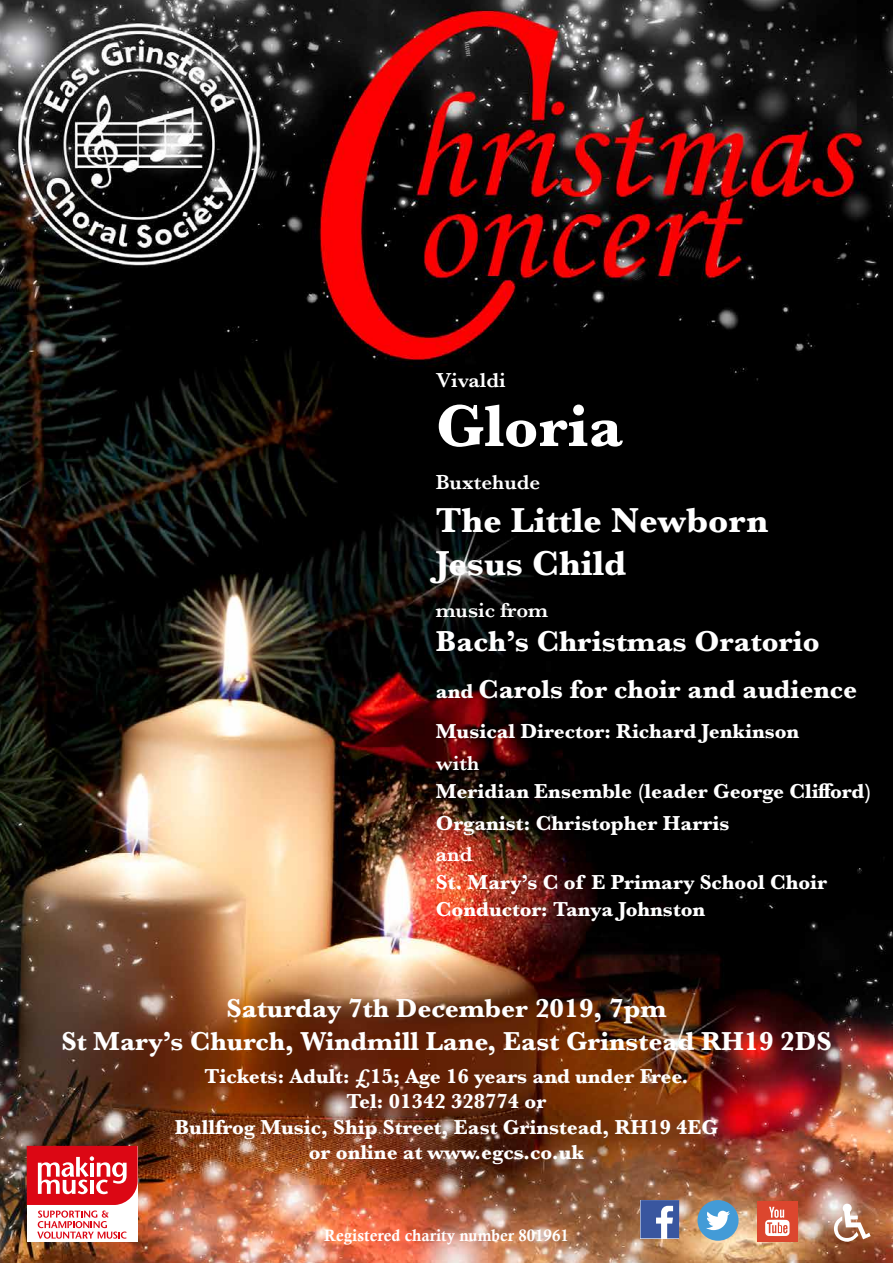
<style>
.page{position:relative;width:893px;height:1263px;background:#fff}
.page>*{position:absolute;margin:0;border:0;box-sizing:border-box;transform-origin:0 0}
.t1{font:700 61.5px "Baskerville";color:#fff}
.t2{font:52.8px "Tourism ONE";color:#fff}
.t3{font:700 36px/42.9px "Baskerville";color:#fff}
.t4{font:700 30px "Baskerville";color:#fff}
.t5{font:700 27px/32.4px "Baskerville";color:#fff;text-align:center}
.t6{font:700 21px/25.2px "Baskerville";color:#fff}
.t7{font:600 21px "Baskerville";color:#fff}
.t8{font:16.5px "Calis MT Bol";color:#fff}
.s1{font-size:21px}
</style>
<div class="page">
<img style="left:0;top:0;width:893px;height:1263px">
<div style="left:27px;top:1146px;width:111px;height:96px;background:#fff"></div>
<svg style="left:27px;top:1146px;width:111px;height:93px"></svg>
<svg style="left:640px;top:1200px;width:39px;height:38px"></svg>
<div style="left:757px;top:1201px;width:41px;height:40px;background:#dc462e"></div>
<svg style="left:765px;top:1207px;width:24px;height:29px"></svg>
<div style="left:697px;top:1200px;width:41px;height:41px;background:#439bd7;border-radius:50%"></div>
<svg style="left:706px;top:1211px;width:24px;height:19px"></svg>
<p class="t7" style="left:436px;top:365px;width:71px">Vivaldi</p>
<h1 class="t1" style="left:436px;top:383px;width:189px">Gloria</h1>
<p class="t7" style="left:436px;top:467px;width:106px">Buxtehude</p>
<h3 class="t3" style="left:436px;top:499px;width:334px">The Little Newborn<br>Jesus Child</h3>
<p class="t7" style="left:436px;top:595px;width:114px">music from</p>
<h3 class="t4" style="left:436px;top:620px;width:385px">Bach’s Christmas Oratorio</h3>
<p class="t5" style="left:436px;top:673px;width:423px"><span class="s1">and</span> Carols for choir and audience</p>
<p class="t6" style="left:436px;top:719px;width:365px">Musical Director: Richard Jenkinson</p>
<p class="t7" style="left:436px;top:749px;width:45px">with</p>
<p class="t6" style="left:436px;top:775px;width:437px;line-height:31.8px">Meridian Ensemble (leader George Clifford)<br>Organist: Christopher Harris</p>
<p class="t7" style="left:436px;top:840px;width:38px">and</p>
<p class="t6" style="left:436px;top:868px;width:393px;line-height:27.6px">St. Mary’s C of E Primary School Choir<br>Conductor: Tanya Johnston</p>
<p class="t5" style="left:62px;top:992px;width:772px">Saturday 7th December 2019, 7pm<br>St Mary’s Church, Windmill Lane, East Grinstead RH19 2DS</p>
<p class="t6" style="left:175px;top:1064px;width:545px;text-align:center">Tickets: Adult: £15; Age 16 years and under Free.<br>Tel: 01342 328774 or<br>Bullfrog Music, Ship Street, East Grinstead, RH19 4EG or online at www.egcs.co.uk</p>
<p class="t8" style="left:324px;top:1225px;width:246px">Registered charity number 801961</p>
<h2 class="t2" style="left:833px;top:1192px;width:40px">Q</h2>
</div>
